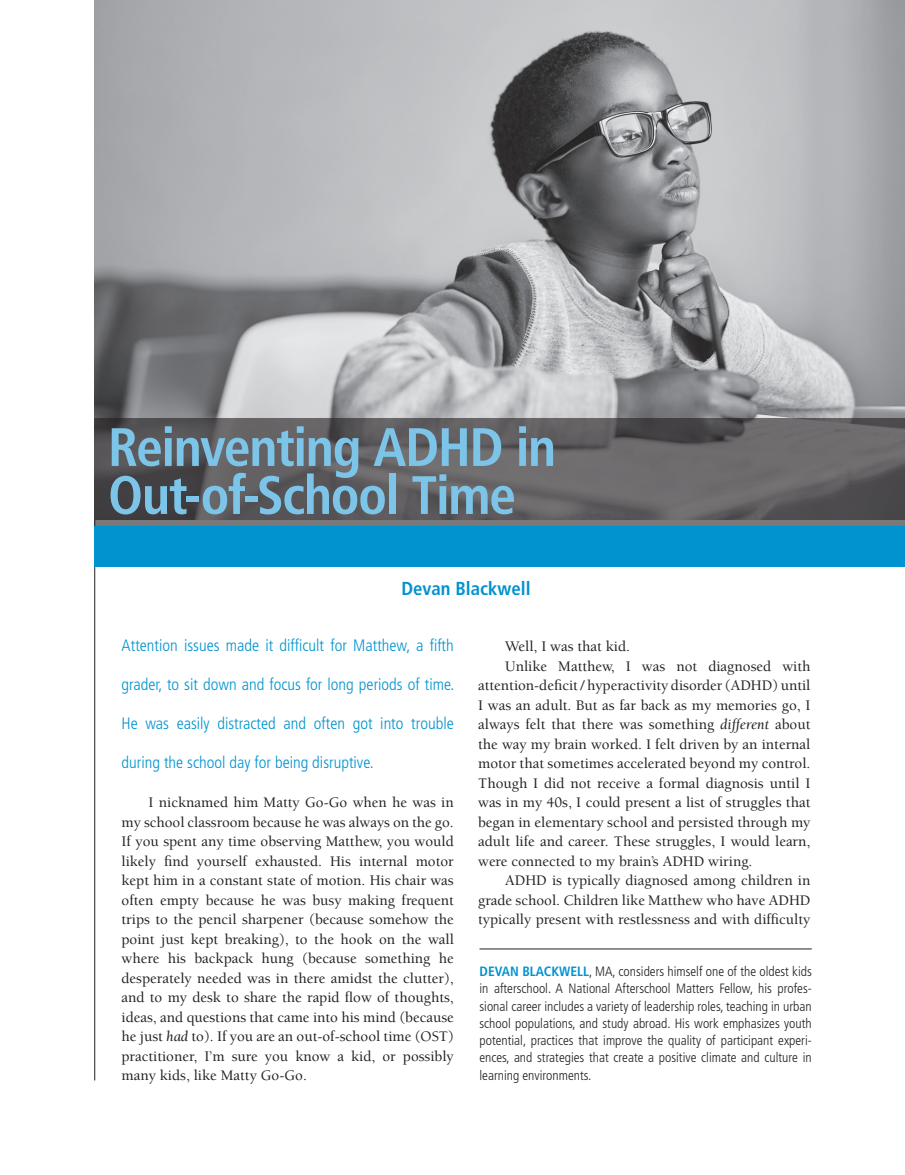
<style>
.page{position:relative;width:905px;height:1175px;background:#fff}
.page>*{position:absolute;margin:0;border:0;box-sizing:border-box;transform-origin:0 0}
.mo_-_headline-title{font:700 condensed 54px/48px "Frutiger";letter-spacing:-.03em;color:#7cc4e8}
.mo_-_authors_headlin{font:700 condensed 18.75px "Frutiger";color:#0093d0}
.mo_-_intro{font:300 condensed 16.5px "Frutiger";color:#0093d0}
.t1{font:500 15px/19.5px "Berkeley";color:#231f20;text-align:justify}
.mo_-_author_bio{font:300 condensed 13.5px/17.2px "Frutiger";color:#231f20;text-align:justify}
.s1{font-weight:400;font-style:italic}
.s2{font-weight:700;color:#0093d0}
</style>
<div class="page">
<hr style="left:94px;top:0;width:1px;height:1080px;background:#231f20">
<hr style="left:479px;top:948px;width:332px;height:1px;background:#231f20">
<img style="left:94px;top:0;width:810px;height:418px">
<svg style="left:94px;top:418px;width:810px;height:108px;background:#605e60"></svg>
<div style="left:94px;top:526px;width:810px;height:41px;background:#0093d0"></div>
<p class="mo_-_headline-title" style="left:108px;top:423px;width:449px">Reinventing ADHD in<br>Out-of-School Time</p>
<p class="mo_-_authors_headlin" style="left:401px;top:577px;width:131px">Devan Blackwell</p>
<p class="mo_-_intro" style="left:122px;top:636px;width:334px">Attention issues made it difficult for Matthew, a fifth</p>
<p class="mo_-_intro" style="left:122px;top:675px;width:334px">grader, to sit down and focus for long periods of time.</p>
<p class="mo_-_intro" style="left:122px;top:714px;width:334px">He was easily distracted and often got into trouble</p>
<p class="mo_-_intro" style="left:122px;top:753px;width:254px">during the school day for being disruptive.</p>
<p class="t1" style="left:122px;top:793px;width:334px;text-indent:27px">I nicknamed him Matty Go-Go when he was in my school classroom because he was always on the go.<br>If you spent any time observing Matthew, you would likely find yourself exhausted. His internal motor kept him in a constant state of motion. His chair was often empty because he was busy making frequent trips to the pencil sharpener (because somehow the point just kept breaking), to the hook on the wall where his backpack hung (because something he desperately needed was in there amidst the clutter), and to my desk to share the rapid flow of thoughts, ideas, and questions that came into his mind (because he just <span class="s1">had</span> to). If you are an out-of-school time (OST) practitioner, I’m sure you know a kid, or possibly many kids, like Matty Go-Go.</p>
<p class="t1" style="left:505px;top:637px;width:126px">Well, I was that kid.</p>
<p class="t1" style="left:478px;top:656px;width:334px;text-indent:27px">Unlike Matthew, I was not diagnosed with attention-deficit / hyperactivity disorder (ADHD) until I was an adult. But as far back as my memories go, I always felt that there was something <span class="s1">different</span> about the way my brain worked. I felt driven by an internal motor that sometimes accelerated beyond my control.<br>Though I did not receive a formal diagnosis until I was in my 40s, I could present a list of struggles that began in elementary school and persisted through my adult life and career. These struggles, I would learn, were connected to my brain’s ADHD wiring.</p>
<p class="t1" style="left:478px;top:871px;width:334px;text-indent:27px">ADHD is typically diagnosed among children in grade school. Children like Matthew who have ADHD typically present with restlessness and with difficulty</p>
<p class="mo_-_author_bio" style="left:479px;top:963px;width:334px"><span class="s2">DEVAN BLACKWELL</span>, MA, considers himself one of the oldest kids in afterschool. A National Afterschool Matters Fellow, his profes&shy;sional career includes a variety of leadership roles, teaching in urban school populations, and study abroad. His work emphasizes youth potential, practices that improve the quality of participant experi&shy;ences, and strategies that create a positive climate and culture in learning environments.</p>
</div>
